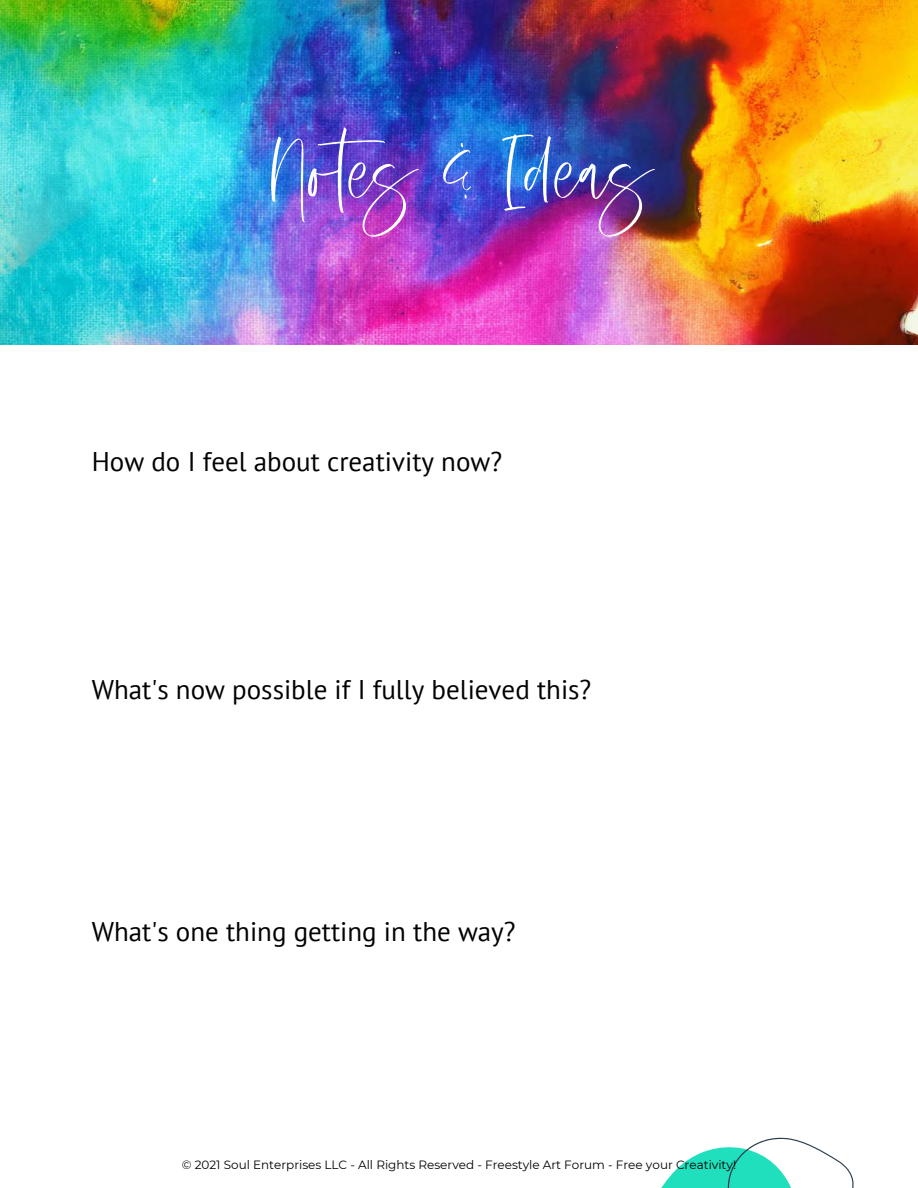
<style>
.page{position:relative;width:918px;height:1188px;background:#fff}
.page>*{position:absolute;margin:0;border:0;box-sizing:border-box;transform-origin:0 0}
.t1{font:90px "Moonstone";color:#fff}
.t2{font:27px "PT Sans";color:#000}
.t3{font:12px "Montserrat";color:#000}
</style>
<div class="page">
<img style="left:0;top:0;width:918px;height:344px">
<svg style="left:661px;top:1138px;width:193px;height:50px"></svg>
<h1 class="t1" style="left:267px;top:123px;width:386px">Notes &amp; Ideas</h1>
<p class="t2" style="left:92px;top:444px;width:412px">How do I feel about creativity now?</p>
<p class="t2" style="left:92px;top:671px;width:501px">What's now possible if I fully believed this?</p>
<p class="t2" style="left:92px;top:913px;width:425px">What's one thing getting in the way?</p>
<p class="t3" style="left:182px;top:1158px;width:556px">© 2021 Soul Enterprises LLC - All Rights Reserved - Freestyle Art Forum - Free your Creativity!</p>
</div>
